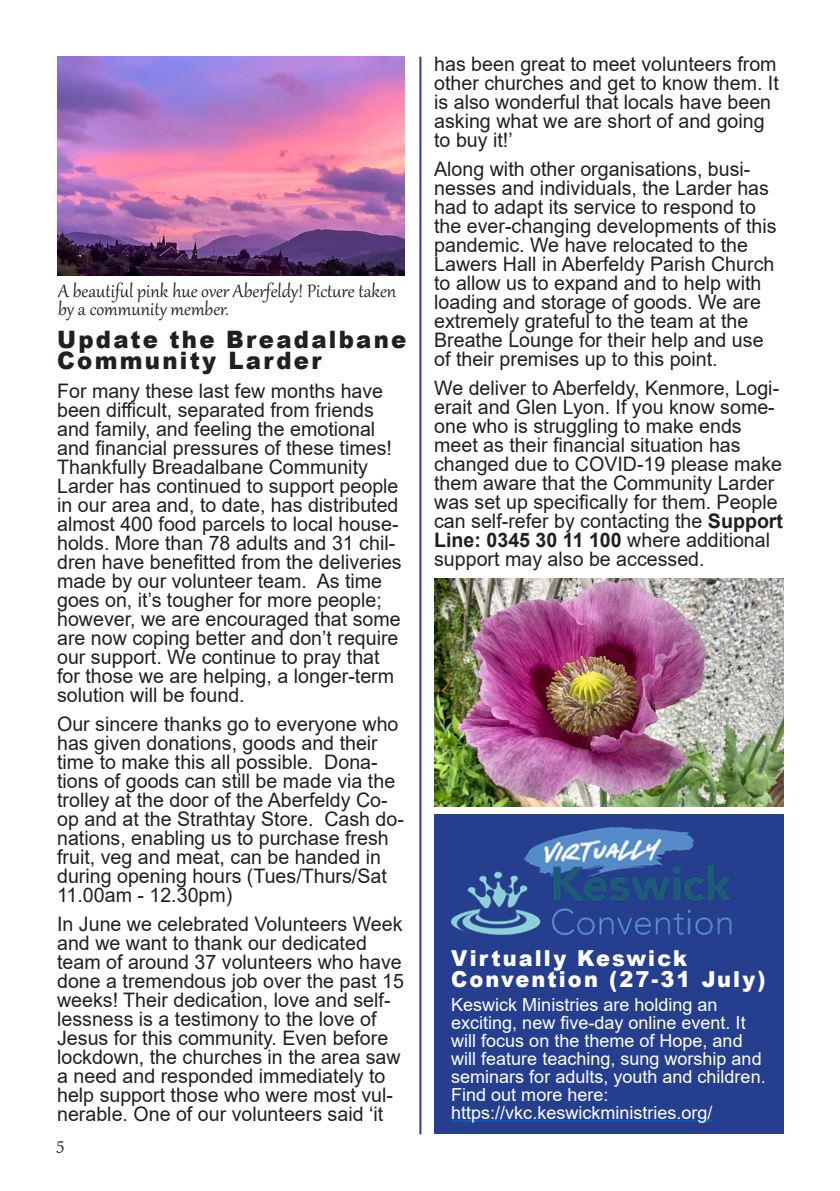
<style>
.page{position:relative;width:840px;height:1191px;background:#fff}
.page>*{position:absolute;margin:0;border:0;box-sizing:border-box;transform-origin:0 0}
.Big_fat_titles{font:900 24px/21px "Arial";letter-spacing:.1em;color:#231f20;scale:.95 1}
.Italicised_captions{font:22px/18px "Gabriola";color:#231f20}
.Bog_standard{font:900 22px "Arial";letter-spacing:.1em;color:#fff;scale:.95 1}
.Bog_standard-2{font:20px/19px "Arial";color:#231f20}
.Bog_standard-3{font:18px/18px "Arial";color:#fff}
.s1{font-weight:700}
</style>
<div class="page">
<hr style="left:419px;top:57px;width:2px;height:1077px;background:#253f8e">
<img style="left:434px;top:578px;width:348px;height:228px">
<img style="left:57px;top:57px;width:348px;height:219px">
<div style="left:434px;top:814px;width:348px;height:320px;background:#253f8e"></div>
<hr style="left:451px;top:1120px;width:261px;height:1px;background:#0563c1">
<img style="left:451px;top:827px;width:280px;height:108px">
<p class="Italicised_captions" style="left:58px;top:280px;width:339px">A beautiful pink hue over Aberfeldy! Picture taken by a community member.</p>
<p class="Big_fat_titles" style="left:57px;top:328px;width:369px">Update the Breadalbane<br>Community Larder</p>
<p class="Bog_standard-2" style="left:57px;top:381px;width:346px">For many these last few months have been difficult, separated from friends and family, and feeling the emotional and financial pressures of these times!<br>Thankfully Breadalbane Community Larder has continued to support people in our area and, to date, has distributed almost 400 food parcels to local house&shy;holds. More than 78 adults and 31 chil&shy;dren have benefitted from the deliveries made by our volunteer team. As time goes on, it’s tougher for more people; however, we are encouraged that some are now coping better and don’t require our support. We continue to pray that for those we are helping, a longer-term solution will be found.</p>
<p class="Bog_standard-2" style="left:57px;top:714px;width:348px">Our sincere thanks go to everyone who has given donations, goods and their time to make this all possible. Dona&shy;tions of goods can still be made via the trolley at the door of the Aberfeldy Co&shy;op and at the Strathtay Store. Cash do&shy;nations, enabling us to purchase fresh fruit, veg and meat, can be handed in during opening hours (Tues/Thurs/Sat 11.00am - 12.30pm)</p>
<p class="Bog_standard-2" style="left:57px;top:914px;width:348px">In June we celebrated Volunteers Week and we want to thank our dedicated team of around 37 volunteers who have done a tremendous job over the past 15 weeks! Their dedication, love and self&shy;lessness is a testimony to the love of Jesus for this community. Even before lockdown, the churches in the area saw a need and responded immediately to help support those who were most vul&shy;nerable. One of our volunteers said ‘it</p>
<p class="Italicised_captions" style="left:57px;top:1132px;width:9px">5</p>
<p class="Bog_standard-2" style="left:434px;top:55px;width:346px">has been great to meet volunteers from other churches and get to know them. It is also wonderful that locals have been asking what we are short of and going to buy it!’</p>
<p class="Bog_standard-2" style="left:434px;top:160px;width:344px">Along with other organisations, busi&shy;nesses and individuals, the Larder has had to adapt its service to respond to the ever-changing developments of this pandemic. We have relocated to the Lawers Hall in Aberfeldy Parish Church to allow us to expand and to help with loading and storage of goods. We are extremely grateful to the team at the Breathe Lounge for their help and use of their premises up to this point.</p>
<p class="Bog_standard-2" style="left:434px;top:379px;width:350px">We deliver to Aberfeldy, Kenmore, Logi&shy;erait and Glen Lyon. If you know some&shy;one who is struggling to make ends meet as their financial situation has changed due to COVID-19 please make them aware that the Community Larder was set up specifically for them. People can self-refer by contacting the <span class="s1">Support Line: 0345 30 11 100</span> where additional support may also be accessed.</p>
<p class="Bog_standard" style="left:451px;top:942px;width:249px">Virtually Keswick</p>
<p class="Bog_standard" style="left:451px;top:963px;width:332px">Convention (27-31 July)</p>
<p class="Bog_standard-3" style="left:451px;top:995px;width:316px">Keswick Ministries are holding an exciting, new five-day online event. It will focus on the theme of Hope, and will feature teaching, sung worship and seminars for adults, youth and children.<br>Find out more here:</p>
<p class="Bog_standard-3" style="left:451px;top:1103px;width:263px">https://vkc.keswickministries.org/</p>
</div>
